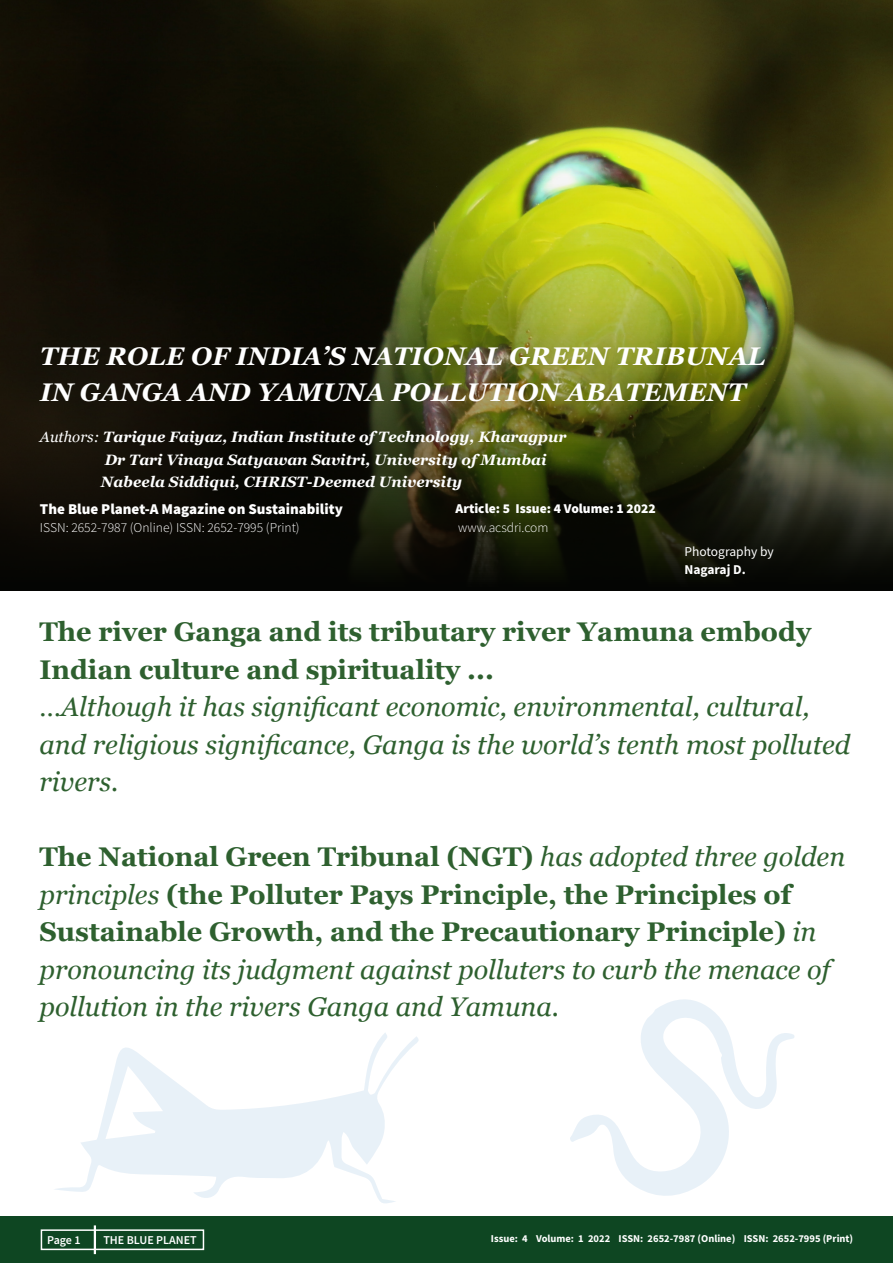
<style>
.page{position:relative;width:893px;height:1263px;background:#fff}
.page>*{position:absolute;margin:0;border:0;box-sizing:border-box;transform-origin:0 0}
.t1{font:italic 27px/37.5px "Georgia";color:#2e602f}
.t2{font:700 27px/37.5px "Georgia";color:#2e602f}
.t3{font:italic 700 25.5px "Georgia";letter-spacing:.01em;color:#fff}
.t4{font:italic 700 15px "Georgia";color:#fff}
.t5{font:900 15px "Source Sans Pro";color:#fff}
.t6{font:300 13.5px "Source Sans Pro";color:#fff}
.t7{font:900 13.5px "Source Sans Pro";color:#fff}
.t8{font:13.5px "Source Sans Pro";color:#fff}
.t9{font:700 13.5px "Source Sans Pro";color:#fff}
.t10{font:600 12px "Source Sans Pro";color:#fff}
.t11{font:700 10.5px "Source Sans Pro";color:#fff}
.s1{font-weight:400}
.s2{font-weight:700;font-style:normal}
</style>
<div class="page">
<img style="left:0;top:0;width:893px;height:591px">
<div style="left:0;top:1216px;width:893px;height:47px;background:#0e4622"></div>
<hr style="left:94px;top:1225px;width:2px;height:29px;background:#fff">
<div style="left:41px;top:1229px;width:163px;height:21px;border:2px solid #fff"></div>
<svg style="left:570px;top:999px;width:225px;height:197px"></svg>
<svg style="left:55px;top:1033px;width:364px;height:170px"></svg>
<p class="t3" style="left:40px;top:340px;width:727px">THE ROLE OF INDIA’S NATIONAL GREEN TRIBUNAL</p>
<p class="t3" style="left:40px;top:376px;width:707px">IN GANGA AND YAMUNA POLLUTION ABATEMENT</p>
<p class="t4" style="left:40px;top:427px;width:528px"><span class="s1">Authors:</span> Tarique Faiyaz, Indian Institute of Technology, Kharagpur</p>
<p class="t4" style="left:105px;top:450px;width:443px">Dr Tari Vinaya Satyawan Savitri, University of Mumbai</p>
<p class="t4" style="left:101px;top:472px;width:363px">Nabeela Siddiqui, CHRIST-Deemed University</p>
<p class="t5" style="left:40px;top:499px;width:304px">The Blue Planet-A Magazine on Sustainability</p>
<p class="t6" style="left:40px;top:519px;width:261px">ISSN: 2652-7987 (Online) ISSN: 2652-7995 (Print)</p>
<p class="t7" style="left:455px;top:499px;width:202px">Article: 5 Issue: 4 Volume: 1 2022</p>
<p class="t6" style="left:458px;top:519px;width:92px">www.acsdri.com</p>
<p class="t8" style="left:684px;top:543px;width:91px">Photography by</p>
<p class="t9" style="left:684px;top:560px;width:63px">Nagaraj D.</p>
<p class="t2" style="left:39px;top:613px;width:773px">The river Ganga and its tributary river Yamuna embody<br>Indian culture and spirituality ...</p>
<p class="t1" style="left:39px;top:688px;width:812px">…Although it has significant economic, environmental, cultural, and religious significance, Ganga is the world’s tenth most polluted rivers.</p>
<p class="t1" style="left:39px;top:838px;width:807px"><span class="s2">The National Green Tribunal (NGT)</span> has adopted three golden principles <span class="s2">(the Polluter Pays Principle, the Principles of Sustainable Growth, and the Precautionary Principle)</span> in pronouncing its judgment against polluters to curb the menace of pollution in the rivers Ganga and Yamuna.</p>
<p class="t10" style="left:47px;top:1232px;width:35px">Page 1</p>
<p class="t10" style="left:103px;top:1232px;width:95px">THE BLUE PLANET</p>
<p class="t11" style="left:491px;top:1232px;width:364px">Issue: 4 Volume: 1 2022 ISSN: 2652-7987 (Online) ISSN: 2652-7995 (Print)</p>
</div>
